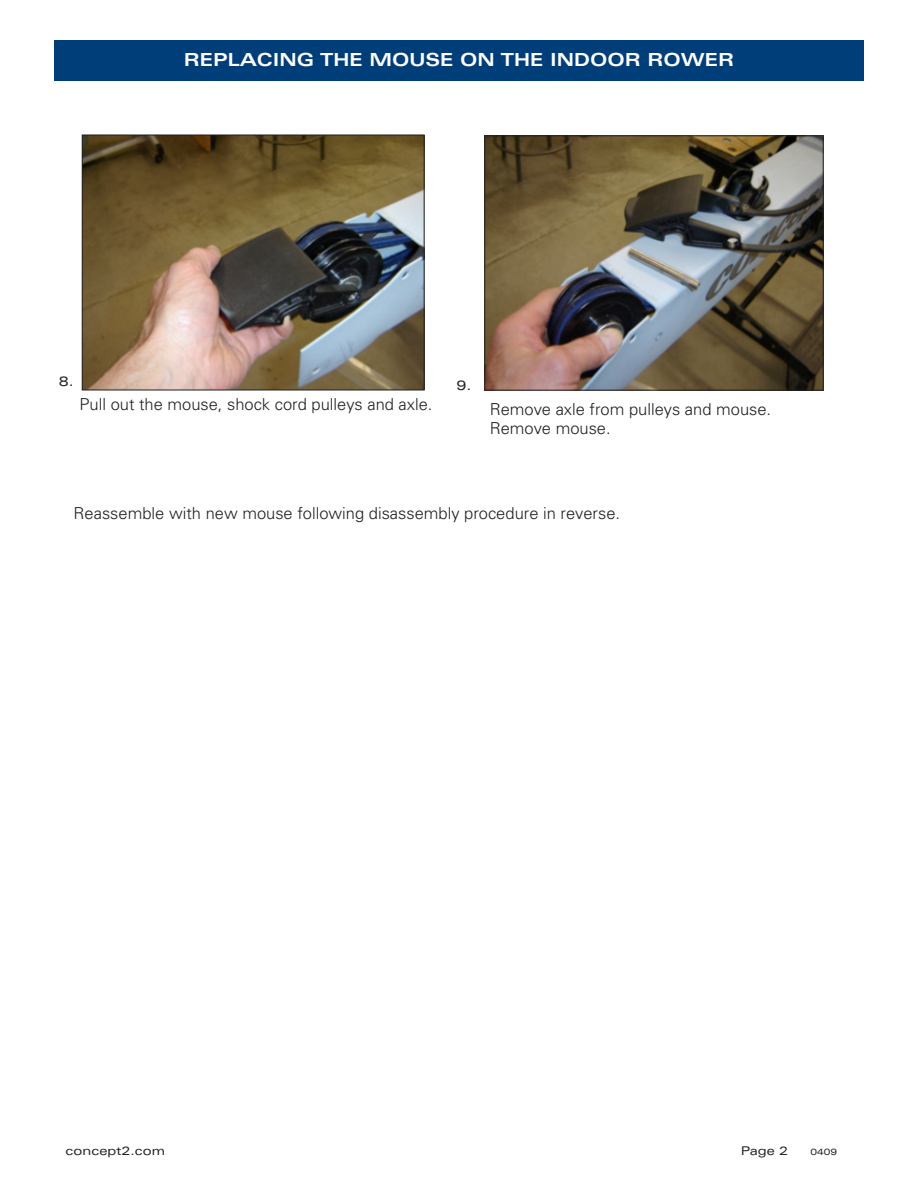
<style>
.page{position:relative;width:918px;height:1188px;background:#fff}
.page>*{position:absolute;margin:0;border:0;box-sizing:border-box;transform-origin:0 0}
.t1{font:700 expanded 18px "Univers";color:#fff}
.t2{font:300 16.5px/19.8px "Univers";color:#231f20}
.t3{font:expanded 13.5px "Univers";color:#231f20}
.t4{font:expanded 12px "Univers";color:#231f20}
.t5{font:expanded 9px "Univers";color:#231f20}
</style>
<div class="page">
<div style="left:54px;top:40px;width:810px;height:41px;background:#003e7a"></div>
<img style="left:84px;top:137px;width:339px;height:251px">
<div style="left:82px;top:135px;width:343px;height:255px;border:1px solid #231f20"></div>
<img style="left:486px;top:137px;width:336px;height:252px">
<div style="left:484px;top:135px;width:340px;height:256px;border:1px solid #231f20"></div>
<p class="t1" style="left:184px;top:50px;width:552px">REPLACING THE MOUSE ON THE INDOOR ROWER</p>
<p class="t3" style="left:59px;top:374px;width:16px">8.</p>
<p class="t3" style="left:457px;top:377px;width:16px">9.</p>
<p class="t2" style="left:80px;top:393px;width:355px">Pull out the mouse, shock cord pulleys and axle.</p>
<p class="t2" style="left:490px;top:398px;width:283px">Remove axle from pulleys and mouse.<br>Remove mouse.</p>
<p class="t2" style="left:74px;top:503px;width:548px">Reassemble with new mouse following disassembly procedure in reverse.</p>
<p class="t4" style="left:66px;top:1144px;width:101px">concept2.com</p>
<p class="t4" style="left:741px;top:1144px;width:49px">Page 2</p>
<p class="t5" style="left:810px;top:1146px;width:28px">0409</p>
</div>
